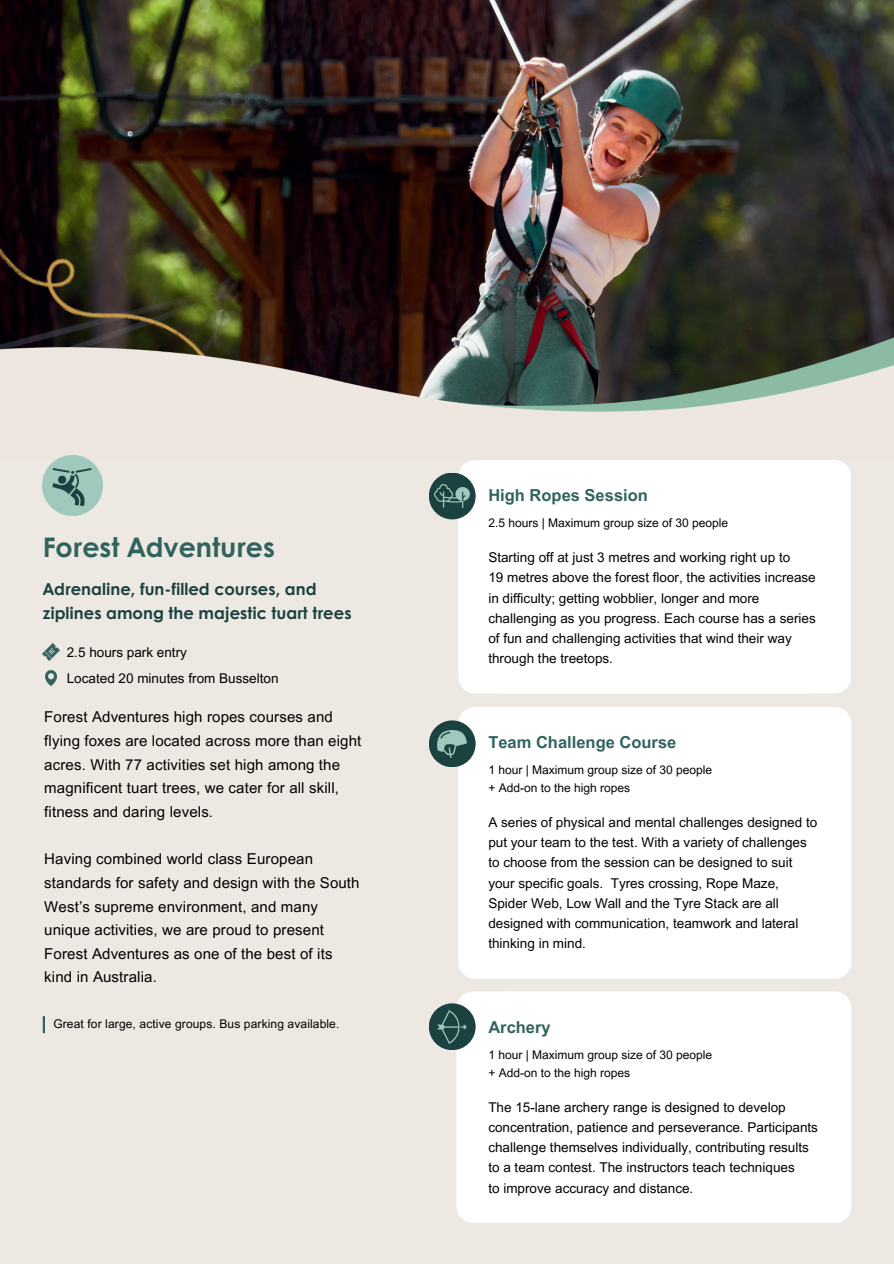
<style>
.page{position:relative;width:894px;height:1264px;background:#fff}
.page>*{position:absolute;margin:0;border:0;box-sizing:border-box;transform-origin:0 0}
.t1{font:700 27px "Century Gothic";color:#31635e}
.t2{font:700 16.5px/24.8px "Century Gothic";color:#1b4240}
.t3{font:700 16.5px "Arial MT Pro";color:#31635e}
.t4{font:15px/23.5px "Arial MT Pro";letter-spacing:.01em;color:#000}
.t5{font:13.5px/20.2px "Arial MT Pro";color:#000}
.t6{font:12px/18px "Arial MT Pro";color:#000}
</style>
<div class="page">
<div style="left:0;top:0;width:893px;height:1263px;background:#ede8e1"></div>
<img style="left:0;top:0;width:893px;height:317px">
<img style="left:0;top:188px;width:225px;height:129px">
<img style="left:0;top:317px;width:893px;height:95px">
<div style="left:458px;top:460px;width:392px;height:233px;background:#fff"></div>
<div style="left:465px;top:460px;width:378px;height:234px;background:#fff;border-radius:41px"></div>
<div style="left:458px;top:709px;width:393px;height:267px;background:#fff"></div>
<div style="left:465px;top:707px;width:378px;height:271px;background:#fff"></div>
<svg style="left:456px;top:994px;width:395px;height:227px;fill:#fff"></svg>
<div style="left:465px;top:991px;width:378px;height:231px;background:#fff"></div>
<img style="left:43px;top:455px;width:59px;height:60px">
<img style="left:43px;top:644px;width:17px;height:16px">
<img style="left:45px;top:671px;width:12px;height:14px">
<div style="left:428px;top:720px;width:47px;height:47px;background:#1b4240;border-radius:50%"></div>
<img style="left:437px;top:730px;width:29px;height:27px">
<div style="left:428px;top:1003px;width:47px;height:47px;background:#1b4240;border-radius:50%"></div>
<img style="left:437px;top:1010px;width:30px;height:33px">
<svg style="left:43px;top:1016px;width:2px;height:17px"></svg>
<div style="left:428px;top:472px;width:47px;height:47px;background:#1b4240;border-radius:50%"></div>
<img style="left:435px;top:484px;width:35px;height:23px">
<h1 class="t1" style="left:43px;top:529px;width:234px">Forest Adventures</h1>
<p class="t2" style="left:43px;top:575px;width:310px">Adrenaline, fun-filled courses, and ziplines among the majestic tuart trees</p>
<p class="t5" style="left:67px;top:640px;width:213px;line-height:25.8px">2.5 hours park entry<br>Located 20 minutes from Busselton</p>
<p class="t4" style="left:44px;top:706px;width:318px">Forest Adventures high ropes courses and flying foxes are located across more than eight acres. With 77 activities set high among the magnificent tuart trees, we cater for all skill, fitness and daring levels.</p>
<p class="t4" style="left:44px;top:848px;width:317px">Having combined world class European standards for safety and design with the South West’s supreme environment, and many unique activities, we are proud to present Forest Adventures as one of the best of its kind in Australia.</p>
<p class="t6" style="left:53px;top:1015px;width:287px">Great for large, active groups. Bus parking available.</p>
<p class="t3" style="left:488px;top:486px;width:161px">High Ropes Session</p>
<p class="t6" style="left:488px;top:514px;width:241px">2.5 hours | Maximum group size of 30 people</p>
<p class="t5" style="left:488px;top:548px;width:329px">Starting off at just 3 metres and working right up to<br>19 metres above the forest floor, the activities increase in difficulty; getting wobblier, longer and more challenging as you progress. Each course has a series of fun and challenging activities that wind their way through the treetops.</p>
<p class="t3" style="left:488px;top:732px;width:189px">Team Challenge Course</p>
<p class="t6" style="left:488px;top:761px;width:225px">1 hour | Maximum group size of 30 people + Add-on to the high ropes</p>
<p class="t5" style="left:488px;top:812px;width:330px">A series of physical and mental challenges designed to put your team to the test. With a variety of challenges to choose from the session can be designed to suit your specific goals. Tyres crossing, Rope Maze, Spider Web, Low Wall and the Tyre Stack are all designed with communication, teamwork and lateral thinking in mind.</p>
<p class="t3" style="left:488px;top:1017px;width:64px">Archery</p>
<p class="t6" style="left:488px;top:1046px;width:225px">1 hour | Maximum group size of 30 people + Add-on to the high ropes</p>
<p class="t5" style="left:488px;top:1097px;width:331px">The 15-lane archery range is designed to develop concentration, patience and perseverance. Participants challenge themselves individually, contributing results to a team contest. The instructors teach techniques<br>to improve accuracy and distance.</p>
</div>
